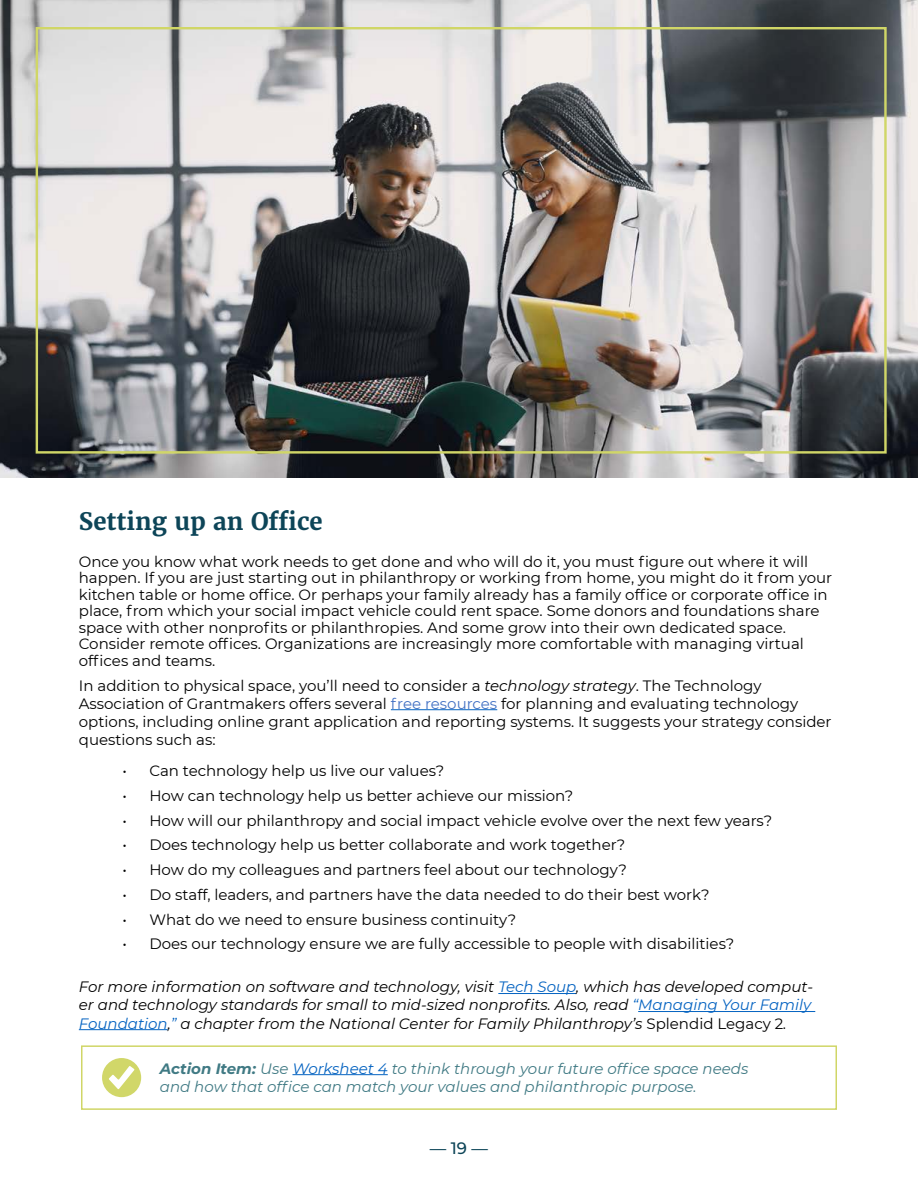
<style>
.page{position:relative;width:918px;height:1188px;background:#fff}
.page>*{position:absolute;margin:0;border:0;box-sizing:border-box;transform-origin:0 0}
.t1{font:700 24px "Merriweather";color:#0d4558}
.t2{font:500 16.5px "Montserrat";color:#0d4558}
.t3{font:15px/16.5px "Montserrat";color:#000}
.t4{font:italic 15px/18.1px "Montserrat";color:#000;text-align:justify}
.t5{font:italic 15px/18px "Montserrat";color:#407a84}
.s1{font-style:italic}
.s2{color:#4472c4}
.s3{color:#0563c1}
.s4{font-style:normal}
.s5{font-weight:700}
</style>
<div class="page">
<hr style="left:391px;top:709px;width:106px;height:1px;background:#0563c1">
<hr style="left:498px;top:993px;width:78px;height:1px;background:#0563c1">
<hr style="left:638px;top:1011px;width:177px;height:1px;background:#0563c1">
<hr style="left:79px;top:1029px;width:89px;height:1px;background:#0563c1">
<hr style="left:292px;top:1074px;width:96px;height:1px;background:#0563c1">
<div style="left:102px;top:1058px;width:39px;height:39px;background:#d1d769;border-radius:50%"></div>
<svg style="left:109px;top:1066px;width:25px;height:23px"></svg>
<div style="left:81px;top:1045px;width:756px;height:65px;border:2px solid #d0d667"></div>
<img style="left:0;top:0;width:918px;height:477px">
<div style="left:36px;top:27px;width:851px;height:427px;border:2px solid #d0d667"></div>
<h1 class="t1" style="left:79px;top:506px;width:245px">Setting up an Office</h1>
<p class="t3" style="left:79px;top:553px;width:755px">Once you know what work needs to get done and who will do it, you must figure out where it will happen. If you are just starting out in philanthropy or working from home, you might do it from your kitchen table or home office. Or perhaps your family already has a family office or corporate office in place, from which your social impact vehicle could rent space. Some donors and foundations share space with other nonprofits or philanthropies. And some grow into their own dedicated space.<br>Consider remote offices. Organizations are increasingly more comfortable with managing virtual offices and teams.</p>
<p class="t3" style="left:79px;top:676px;width:754px;line-height:18px">In addition to physical space, you’ll need to consider a <span class="s1">technology strategy</span>. The Technology Association of Grantmakers offers several <span class="s2">free resources</span> for planning and evaluating technology options, including online grant application and reporting systems. It suggests your strategy consider questions such as:</p>
<p class="t3" style="left:122px;top:762px;width:323px">• Can technology help us live our values?</p>
<p class="t3" style="left:122px;top:787px;width:452px">• How can technology help us better achieve our mission?</p>
<p class="t3" style="left:122px;top:811px;width:651px">• How will our philanthropy and social impact vehicle evolve over the next few years?</p>
<p class="t3" style="left:122px;top:836px;width:505px">• Does technology help us better collaborate and work together?</p>
<p class="t3" style="left:122px;top:861px;width:506px">• How do my colleagues and partners feel about our technology?</p>
<p class="t3" style="left:122px;top:886px;width:589px">• Do staff, leaders, and partners have the data needed to do their best work?</p>
<p class="t3" style="left:122px;top:910px;width:395px">• What do we need to ensure business continuity?</p>
<p class="t3" style="left:122px;top:935px;width:613px">• Does our technology ensure we are fully accessible to people with disabilities?</p>
<p class="t4" style="left:79px;top:977px;width:736px">For more information on software and technology, visit <span class="s3">Tech Soup</span>, which has developed comput&shy;er and technology standards for small to mid-sized nonprofits. Also, read <span class="s3">“Managing Your Family Foundation</span>,<span class="s3">”</span> a chapter from the National Center for Family Philanthropy’s <span class="s4">Splendid Legacy 2</span>.</p>
<p class="t5" style="left:160px;top:1059px;width:590px"><span class="s5">Action Item:</span> Use <span class="s3">Worksheet 4</span> to think through your future office space needs and how that office can match your values and philanthropic purpose.</p>
<p class="t2" style="left:430px;top:1137px;width:60px">— 19 —</p>
</div>
